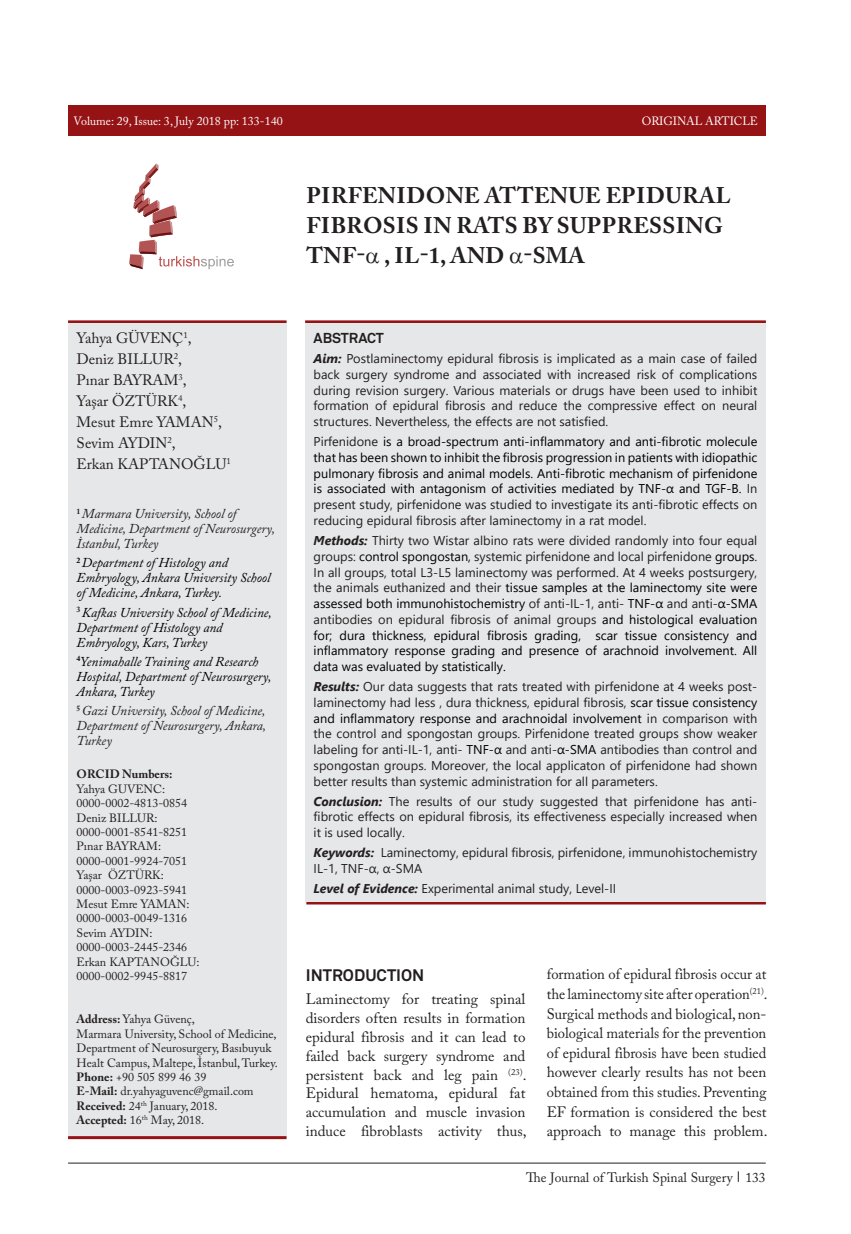
<style>
.page{position:relative;width:851px;height:1234px;background:#fff}
.page>*{position:absolute;margin:0;border:0;box-sizing:border-box;transform-origin:0 0}
.İNG_başlık{font:700 22.5px/30px "Adobe Caslon Pro";letter-spacing:.015em;color:#231f20}
.METİN_İÇ_BAŞLIK{font:700 16.5px "Akkurat Pro";color:#231f20}
.METİN{font:15px/19.6px "Adobe Caslon Pro";color:#231f20;text-align:justify}
.yazarlar{font:15px "Adobe Caslon Pro";color:#231f20}
.özet_başlık_başlık{font:700 14.25px "Akkurat Pro";color:#231f20}
.kurum{font:italic 13.5px/15px "Adobe Caslon Pro";color:#000}
.kurum-2{font:italic 13.5px/15px "Adobe Caslon Pro";color:#231f20}
.t1{font:13.5px "Adobe Caslon Pro";color:#231f20}
.Özet_metin{font:12.75px/15.8px "Segoe UI";color:#231f20;text-align:justify}
.Özet_metin-2{font:12.75px/15.8px "Segoe UI";color:#000;text-align:justify}
.Adres{font:12px/14.4px "Adobe Caslon Pro";color:#231f20}
.t2{font:12px "Adobe Caslon Pro";color:#fff}
.Adres-2{font:700 12px "Adobe Caslon Pro";color:#231f20}
.s1{font-weight:700}
.s2{font-weight:700;font-style:italic}
.s3{color:#231f20}
.s4{font-weight:700;font-style:italic;color:#231f20}
.s5{color:#000}
</style>
<div class="page">
<div style="left:68px;top:105px;width:697px;height:30px;background:#951215"></div>
<hr style="left:305px;top:320px;width:460px;height:3px;background:#951215">
<svg style="left:129px;top:163px;width:105px;height:106px"></svg>
<hr style="left:68px;top:1162px;width:697px;height:1px;background:#231f20">
<hr style="left:68px;top:320px;width:218px;height:3px;background:#951215">
<hr style="left:68px;top:1135px;width:218px;height:3px;background:#951215">
<hr style="left:306px;top:901px;width:459px;height:3px;background:#951215">
<div style="left:68px;top:323px;width:218px;height:812px;background:#e6e7e8"></div>
<div style="left:305px;top:323px;width:460px;height:578px;background:#e6e7e8"></div>
<p class="t2" style="left:74px;top:114px;width:211px">Volume: 29, Issue: 3, July 2018 pp: 133-140</p>
<p class="t2" style="left:641px;top:114px;width:117px">ORIGINAL ARTICLE</p>
<p class="yazarlar" style="left:77px;top:329px;width:116px">Yahya GÜVENÇ<sup>1</sup>,</p>
<p class="yazarlar" style="left:77px;top:350px;width:107px">Deniz BILLUR<sup>2</sup>,</p>
<p class="yazarlar" style="left:77px;top:371px;width:111px">Pınar BAYRAM<sup>3</sup>,</p>
<p class="yazarlar" style="left:77px;top:392px;width:111px">Yaşar ÖZTÜRK<sup>4</sup>,</p>
<p class="yazarlar" style="left:77px;top:413px;width:147px">Mesut Emre YAMAN<sup>5</sup>,</p>
<p class="yazarlar" style="left:77px;top:434px;width:101px">Sevim AYDIN<sup>2</sup>,</p>
<p class="yazarlar" style="left:77px;top:455px;width:156px">Erkan KAPTANOĞLU<sup>1</sup></p>
<p class="kurum-2" style="left:77px;top:506px;width:200px"><sup>1</sup> Marmara University, School of<br>Medicine, Department of Neurosurgery,<br>İstanbul, Turkey</p>
<p class="kurum" style="left:77px;top:555px;width:195px"><sup>2</sup> Department of Histology and<br>Embryology, Ankara University School of Medicine, Ankara, Turkey.</p>
<p class="kurum" style="left:77px;top:604px;width:197px"><sup>3</sup> Kafkas University School of Medicine,<br>Department of Histology and<br>Embryology, Kars, Turkey</p>
<p class="kurum" style="left:77px;top:653px;width:196px"><sup>4</sup>Yenimahalle Training and Research<br>Hospital, Department of Neurosurgery,<br>Ankara, Turkey</p>
<p class="kurum-2" style="left:77px;top:703px;width:191px;text-align:justify"><sup>5</sup> Gazi University, School of Medicine, Department of Neurosurgery, Ankara, Turkey</p>
<p class="Adres-2" style="left:77px;top:767px;width:97px">ORCID Numbers:</p>
<p class="Adres" style="left:77px;top:781px;width:90px">Yahya GUVENC:</p>
<p class="Adres" style="left:77px;top:795px;width:112px">0000-0002-4813-0854</p>
<p class="Adres" style="left:77px;top:810px;width:82px">Deniz BILLUR:</p>
<p class="Adres" style="left:77px;top:824px;width:112px">0000-0001-8541-8251</p>
<p class="Adres" style="left:77px;top:838px;width:86px">Pınar BAYRAM:</p>
<p class="Adres" style="left:77px;top:853px;width:112px">0000-0001-9924-7051</p>
<p class="Adres" style="left:77px;top:867px;width:89px">Yaşar ÖZTÜRK:</p>
<p class="Adres" style="left:77px;top:882px;width:112px">0000-0003-0923-5941</p>
<p class="Adres" style="left:77px;top:896px;width:114px">Mesut Emre YAMAN:</p>
<p class="Adres" style="left:77px;top:910px;width:112px">0000-0003-0049-1316</p>
<p class="Adres" style="left:77px;top:925px;width:77px">Sevim AYDIN:</p>
<p class="Adres" style="left:77px;top:939px;width:112px">0000-0003-2445-2346</p>
<p class="Adres" style="left:77px;top:954px;width:124px">Erkan KAPTANOĞLU:</p>
<p class="Adres" style="left:77px;top:968px;width:112px">0000-0002-9945-8817</p>
<p class="Adres" style="left:77px;top:1011px;width:120px"><span class="s1">Address:</span> Yahya Güvenç,</p>
<p class="Adres" style="left:77px;top:1026px;width:203px">Marmara University, School of Medicine,<br>Department of Neurosurgery, Basıbuyuk<br>Healt Campus, Maltepe, İstanbul, Turkey.</p>
<p class="Adres" style="left:77px;top:1069px;width:131px"><span class="s1">Phone:</span> +90 505 899 46 39</p>
<p class="Adres" style="left:77px;top:1083px;width:178px"><span class="s1">E-Mail:</span> dr.yahyaguvenc@gmail.com</p>
<p class="Adres" style="left:77px;top:1098px;width:143px"><span class="s1">Received:</span> 24<sup>th</sup> January, 2018.</p>
<p class="Adres" style="left:77px;top:1112px;width:129px"><span class="s1">Accepted:</span> 16<sup>th</sup> May, 2018.</p>
<p class="İNG_başlık" style="left:306px;top:180px;width:425px">PIRFENIDONE ATTENUE EPIDURAL<br>FIBROSIS IN RATS BY SUPPRESSING<br>TNF- , IL-1, AND -SMA</p>
<p class="özet_başlık_başlık" style="left:313px;top:329px;width:72px">ABSTRACT</p>
<p class="Özet_metin" style="left:313px;top:349px;width:445px"><span class="s2">Aim:</span> Postlaminectomy epidural fibrosis is implicated as a main case of failed back surgery syndrome and associated with increased risk of complications during revision surgery. Various materials or drugs have been used to inhibit formation of epidural fibrosis and reduce the compressive effect on neural structures. Nevertheless, the effects are not satisfied.</p>
<p class="Özet_metin-2" style="left:313px;top:432px;width:445px"><span class="s3">Pirfenidone</span> is a broad-spectrum anti-inflammatory and anti-fibrotic molecule that has been shown to inhibit the fibrosis progression in patients with idiopathic pulmonary fibrosis and animal models. Anti-fibrotic mechanism of pirfenidone is associated with antagonism of activities mediated by TNF-α and TGF-B. <span class="s3">In present study, pirfenidone was studied to investigate its anti-fibrotic effects on reducing epidural fibrosis after laminectomy in a rat model.</span></p>
<p class="Özet_metin-2" style="left:313px;top:531px;width:445px"><span class="s4">Methods:</span> <span class="s3">Thirty two Wistar albino rats were divided randomly into four equal groups:</span> control spongostan, <span class="s3">systemic pirfenidone and local pirfenidone</span> groups<span class="s3">.<br>In all groups, total L3-L5 laminectomy was performed. At 4 weeks postsurgery, the animals euthanized and their</span> tissue samples at the laminectomy site were assessed both immunohistochemistry <span class="s3">of anti-IL-1, anti-</span> TNF-α <span class="s3">and anti-</span>α-SMA <span class="s3">antibodies on epidural fibrosis of animal groups</span> and histological evaluation for; dura thickness, epidural fibrosis grading, scar tissue consistency and inflammatory response grading and presence of arachnoid involvement. All data was evaluated by statistically.</p>
<p class="Özet_metin" style="left:313px;top:677px;width:445px"><span class="s2">Results:</span> Our data suggests that rats treated with pirfenidone at 4 weeks post&shy;laminectomy had less , dura thickness, epidural fibrosis, <span class="s5">scar tissue consistency and inflammatory response and arachnoidal involvement</span> in comparison with the control and spongostan groups. Pirfenidone treated groups show weaker labeling for anti-IL-1, anti- <span class="s5">TNF-α</span> and anti-<span class="s5">α-SMA</span> antibodies than control and spongostan groups. Moreover, the local applicaton of pirfenidone had shown better results than systemic administration for all parameters.</p>
<p class="Özet_metin" style="left:313px;top:792px;width:445px"><span class="s2">Conclusion:</span> The results of our study suggested that pirfenidone has anti&shy;fibrotic effects on epidural fibrosis, its effectiveness especially increased when it is used locally.</p>
<p class="Özet_metin" style="left:313px;top:843px;width:445px"><span class="s2">Keywords:</span> Laminectomy, epidural fibrosis, pirfenidone, immunohistochemistry<br>IL-1, TNF-α, α-SMA</p>
<p class="Özet_metin" style="left:313px;top:879px;width:304px"><span class="s2">Level of Evidence:</span> Experimental animal study, Level-II</p>
<p class="METİN_İÇ_BAŞLIK" style="left:306px;top:964px;width:120px">INTRODUCTION</p>
<p class="METİN" style="left:306px;top:989px;width:222px;line-height:18.8px">Laminectomy for treating spinal disorders often results in formation epidural fibrosis and it can lead to failed back surgery syndrome and persistent back and leg pain <sup>(23)</sup>.<br>Epidural hematoma, epidural fat accumulation and muscle invasion induce fibroblasts activity thus,</p>
<p class="METİN" style="left:546px;top:964px;width:222px">formation of epidural fibrosis occur at the laminectomy site after operation<sup>(21)</sup>.<br>Surgical methods and biological, non&shy;biological materials for the prevention of epidural fibrosis have been studied however clearly results has not been obtained from this studies. Preventing EF formation is considered the best approach to manage this problem.</p>
<p class="t1" style="left:526px;top:1168px;width:241px">The Journal of Turkish Spinal Surgery 133</p>
</div>
